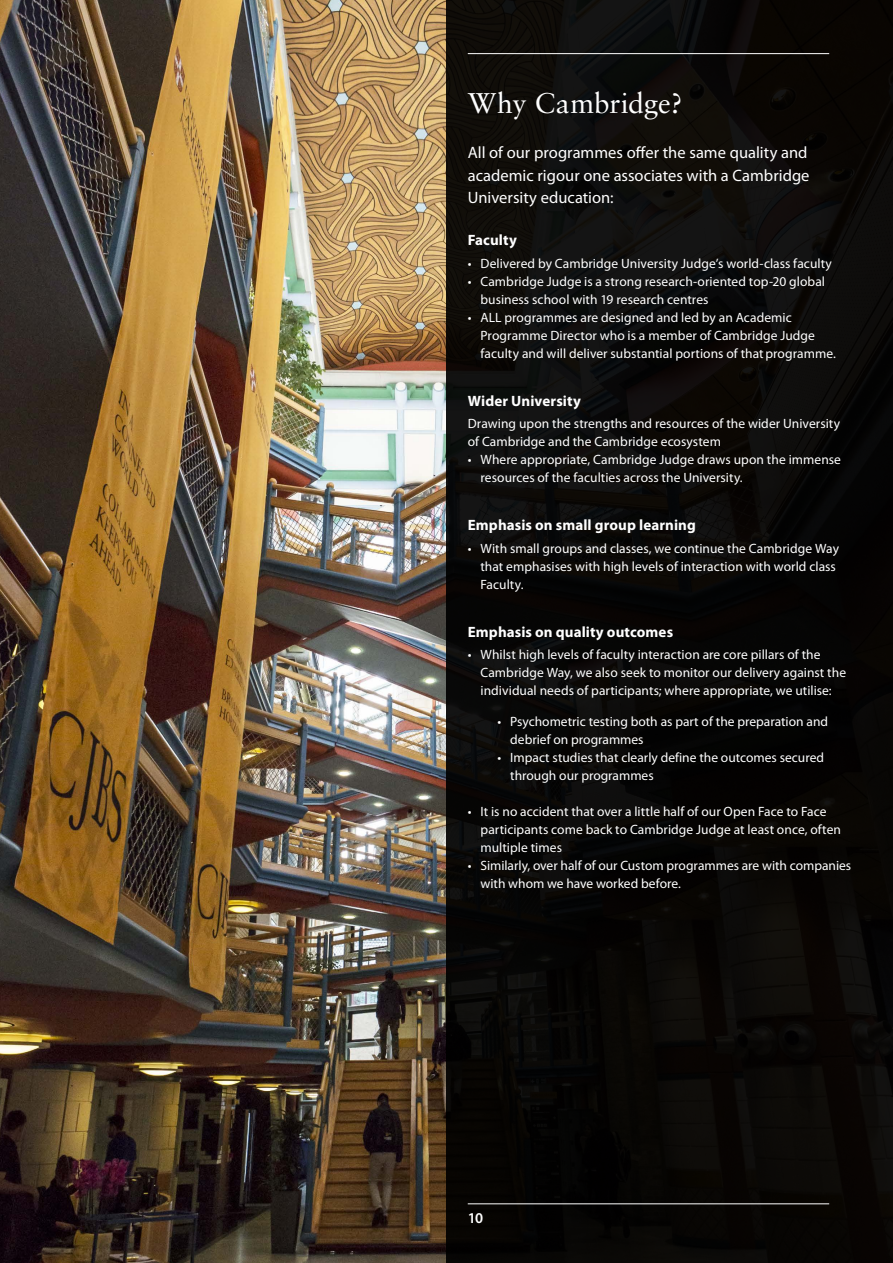
<style>
.page{position:relative;width:893px;height:1263px;background:#fff}
.page>*{position:absolute;margin:0;border:0;box-sizing:border-box;transform-origin:0 0}
.t1{font:28.5px "Sabon LT Pro";color:#fff}
.t2{font:16.5px/22.5px "Myriad Pro";color:#fff}
.t3{font:700 15px "Myriad Pro";letter-spacing:.005em;color:#fff}
.t4{font:600 15px "Myriad Pro";color:#fff}
.t5{font:13.5px/18px "Myriad Pro";color:#fff}
</style>
<div class="page">
<img style="left:0;top:0;width:446px;height:1263px">
<div style="left:446px;top:0;width:447px;height:1263px;background:linear-gradient(to right,#0c0b0a,#090705)"></div>
<hr style="left:892px;top:0;width:1px;height:1263px;background:#fbb808">
<hr style="left:468px;top:1203px;width:361px;height:1px;background:#fff">
<hr style="left:468px;top:53px;width:361px;height:1px;background:#fff">
<h1 class="t1" style="left:468px;top:85px;width:217px">Why Cambridge?</h1>
<p class="t2" style="left:468px;top:141px;width:343px">All of our programmes offer the same quality and academic rigour one associates with a Cambridge<br>University education:</p>
<p class="t3" style="left:468px;top:230px;width:51px">Faculty</p>
<p class="t5" style="left:468px;top:254px;width:366px">• Delivered by Cambridge University Judge’s world-class faculty</p>
<p class="t5" style="left:480px;top:272px;width:346px;text-indent:-13px">• Cambridge Judge is a strong research-oriented top-20 global business school with 19 research centres</p>
<p class="t5" style="left:480px;top:308px;width:357px;text-indent:-13px">• ALL programmes are designed and led by an Academic<br>Programme Director who is a member of Cambridge Judge faculty and will deliver substantial portions of thatprogramme.</p>
<p class="t3" style="left:468px;top:391px;width:115px">Wider University</p>
<p class="t5" style="left:468px;top:414px;width:374px">Drawing upon the strengths and resources of the wider University of Cambridge and the Cambridge ecosystem</p>
<p class="t5" style="left:480px;top:450px;width:362px;text-indent:-13px">• Where appropriate, Cambridge Judge draws upon the immense resources of the faculties across the University.</p>
<p class="t3" style="left:468px;top:515px;width:230px">Emphasis on small group learning</p>
<p class="t5" style="left:480px;top:539px;width:360px;text-indent:-13px">• With small groups and classes, we continue the Cambridge Way that emphasises with high levels of interaction with world class<br>Faculty.</p>
<p class="t3" style="left:468px;top:622px;width:207px">Emphasis on quality outcomes</p>
<p class="t5" style="left:480px;top:645px;width:367px;text-indent:-13px">• Whilst high levels of faculty interaction are core pillars of the<br>Cambridge Way, we also seek to monitor our delivery against the individual needs of participants; where appropriate, we utilise:</p>
<p class="t5" style="left:510px;top:712px;width:319px;text-indent:-13px">• Psychometric testing both as part of the preparation and debrief on programmes</p>
<p class="t5" style="left:510px;top:748px;width:315px;text-indent:-13px">• Impact studies that clearly define the outcomes secured through our programmes</p>
<p class="t5" style="left:480px;top:802px;width:362px;text-indent:-13px">• It is no accident that over a little half of our Open Face to Face participants come back to Cambridge Judge at least once, often multiple times</p>
<p class="t5" style="left:480px;top:856px;width:372px;text-indent:-13px">• Similarly, over half of our Custom programmes are with companies with whom we have worked before.</p>
<p class="t4" style="left:468px;top:1208px;width:17px">10</p>
</div>
